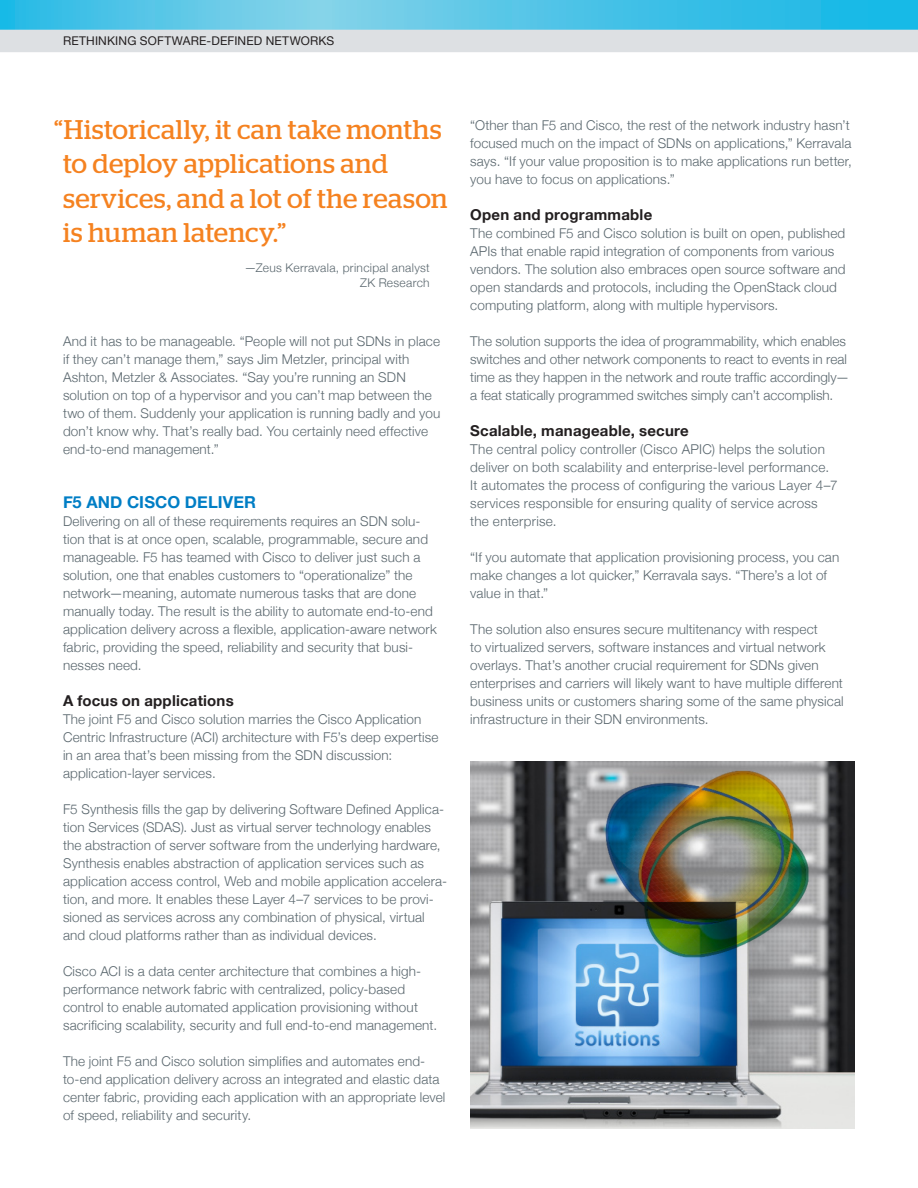
<style>
.page{position:relative;width:918px;height:1188px;background:#fff}
.page>*{position:absolute;margin:0;border:0;box-sizing:border-box;transform-origin:0 0}
.t1{font:27px/34.5px "Stag";letter-spacing:.01em;color:#f58220}
.t2{font:700 16.5px "Helvetica Neue";letter-spacing:.005em;color:#007ec5}
.t3{font:700 15px "Helvetica Neue";letter-spacing:.015em;color:#231f20}
.t4{font:300 13.5px/18px "Helvetica Neue";letter-spacing:.01em;color:#5a676e}
.t5{font:300 12px/15px "Helvetica Neue";letter-spacing:.025em;color:#5a676e;text-align:right}
.t6{font:12px "Helvetica Neue";letter-spacing:.015em;color:#231f20}
</style>
<div class="page">
<svg style="left:0;top:0;width:918px;height:30px;background:#4dc4e7"></svg>
<div style="left:0;top:30px;width:918px;height:22px;background:#dde0e3"></div>
<img style="left:470px;top:761px;width:385px;height:368px">
<img style="left:606px;top:768px;width:204px;height:190px">
<p class="t6" style="left:63px;top:34px;width:273px">RETHINKING SOFTWARE-DEFINED NETWORKS</p>
<p class="t1" style="left:63px;top:112px;width:386px;text-indent:-9px">“Historically, it can take months to deploy applications and services, and a lot of the reason is human latency.”</p>
<p class="t5" style="left:244px;top:260px;width:187px">—Zeus Kerravala, principal analyst<br>ZK Research</p>
<p class="t4" style="left:63px;top:332px;width:379px">And it has to be manageable. “People will not put SDNs in place if they can’t manage them,” says Jim Metzler, principal with Ashton, Metzler &amp; Associates. “Say you’re running an SDN solution on top of a hypervisor and you can’t map between the two of them. Suddenly your application is running badly and you don’t know why. That’s really bad. You certainly need effective end-to-end management.”</p>
<p class="t2" style="left:63px;top:492px;width:195px">F5 AND CISCO DELIVER</p>
<p class="t4" style="left:63px;top:512px;width:375px">Delivering on all of these requirements requires an SDN solu&shy;tion that is at once open, scalable, programmable, secure and manageable. F5 has teamed with Cisco to deliver just such a solution, one that enables customers to “operationalize” the network—meaning, automate numerous tasks that are done manually today. The result is the ability to automate end-to-end application delivery across a flexible, application-aware network fabric, providing the speed, reliability and security that busi&shy;nesses need.</p>
<p class="t3" style="left:63px;top:691px;width:172px">A focus on applications</p>
<p class="t4" style="left:63px;top:710px;width:377px">The joint F5 and Cisco solution marries the Cisco Application Centric Infrastructure (ACI) architecture with F5’s deep expertise in an area that’s been missing from the SDN discussion: application-layer services.</p>
<p class="t4" style="left:63px;top:800px;width:386px">F5 Synthesis fills the gap by delivering Software Defined Applica&shy;tion Services (SDAS). Just as virtual server technology enables the abstraction of server software from the underlying hardware, Synthesis enables abstraction of application services such as application access control, Web and mobile application accelera&shy;tion, and more. It enables these Layer 4–7 services to be provi&shy;sioned as services across any combination of physical, virtual and cloud platforms rather than as individual devices.</p>
<p class="t4" style="left:63px;top:962px;width:376px">Cisco ACI is a data center architecture that combines a high&shy;performance network fabric with centralized, policy-based control to enable automated application provisioning without sacrificing scalability, security and full end-to-end management.</p>
<p class="t4" style="left:63px;top:1052px;width:384px">The joint F5 and Cisco solution simplifies and automates end&shy;to-end application delivery across an integrated and elastic data center fabric, providing each application with an appropriate level of speed, reliability and security.</p>
<p class="t4" style="left:470px;top:116px;width:383px">“Other than F5 and Cisco, the rest of the network industry hasn’t focused much on the impact of SDNs on applications,” Kerravala says. “If your value proposition is to make applications run better, you have to focus on applications.”</p>
<p class="t3" style="left:470px;top:205px;width:184px">Open and programmable</p>
<p class="t4" style="left:470px;top:224px;width:377px">The combined F5 and Cisco solution is built on open, published APIs that enable rapid integration of components from various vendors. The solution also embraces open source software and open standards and protocols, including the OpenStack cloud computing platform, along with multiple hypervisors.</p>
<p class="t4" style="left:470px;top:332px;width:381px">The solution supports the idea of programmability, which enables switches and other network components to react to events in real time as they happen in the network and route traffic accordingly— a feat statically programmed switches simply can’t accomplish.</p>
<p class="t3" style="left:470px;top:421px;width:220px">Scalable, manageable, secure</p>
<p class="t4" style="left:470px;top:440px;width:369px">The central policy controller (Cisco APIC) helps the solution deliver on both scalability and enterprise-level performance.<br>It automates the process of configuring the various Layer 4–7 services responsible for ensuring quality of service across the enterprise.</p>
<p class="t4" style="left:470px;top:548px;width:371px">“If you automate that application provisioning process, you can make changes a lot quicker,” Kerravala says. “There’s a lot of value in that.”</p>
<p class="t4" style="left:470px;top:620px;width:375px">The solution also ensures secure multitenancy with respect<br>to virtualized servers, software instances and virtual network overlays. That’s another crucial requirement for SDNs given enterprises and carriers will likely want to have multiple different business units or customers sharing some of the same physical infrastructure in their SDN environments.</p>
</div>
